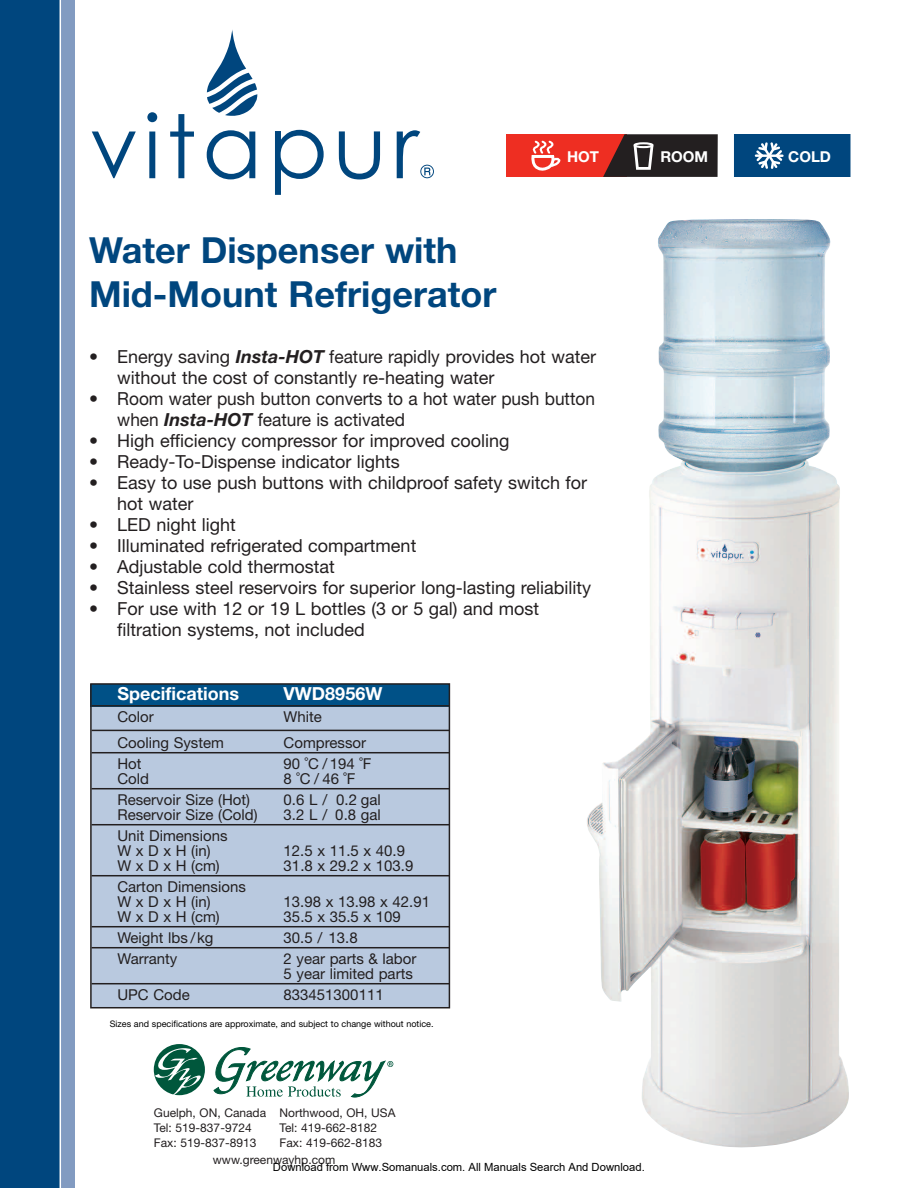
<style>
.page{position:relative;width:918px;height:1188px;background:#fff}
.page>*{position:absolute;margin:0;border:0;box-sizing:border-box;transform-origin:0 0}
.t1{font:700 36px/43.2px "Helvetica Neue";color:#00467e}
.t2{font:18px/21px "Helvetica Neue";color:#231f20}
.t3{font:700 18px "Helvetica Neue";color:#fff}
.t4{font:15px/15px "Helvetica Neue";color:#231f20}
.t5{font:700 15px "Helvetica Neue";color:#fff}
.t6{font:12px/15px "Helvetica Neue";color:#231f20}
.t7{font:11.25px "Arial";color:#000}
.t8{font:9px "Helvetica Neue";color:#000}
.s1{font-weight:700;font-style:italic}
</style>
<div class="page">
<div style="left:0;top:0;width:69px;height:1188px;background:#00467e"></div>
<div style="left:61px;top:0;width:14px;height:1188px;background:#829bc1"></div>
<hr style="left:60px;top:0;width:1px;height:1188px;background:#fff">
<svg style="left:92px;top:132px;width:44px;height:46px"></svg>
<svg style="left:147px;top:112px;width:10px;height:66px"></svg>
<svg style="left:170px;top:114px;width:24px;height:64px"></svg>
<svg style="left:207px;top:130px;width:48px;height:49px"></svg>
<svg style="left:275px;top:130px;width:49px;height:65px"></svg>
<svg style="left:339px;top:131px;width:41px;height:48px"></svg>
<svg style="left:397px;top:130px;width:37px;height:48px"></svg>
<svg style="left:207px;top:30px;width:50px;height:86px"></svg>
<svg style="left:214px;top:1047px;width:179px;height:50px"></svg>
<svg style="left:154px;top:1044px;width:51px;height:51px"></svg>
<img style="left:587px;top:219px;width:262px;height:929px">
<div style="left:91px;top:699px;width:358px;height:309px;background:#b9c9df"></div>
<div style="left:91px;top:684px;width:358px;height:23px;background:#005187"></div>
<hr style="left:92px;top:705px;width:358px;height:2px;background:#231f20">
<hr style="left:92px;top:730px;width:358px;height:1px;background:#231f20">
<hr style="left:92px;top:752px;width:358px;height:1px;background:#231f20">
<hr style="left:92px;top:788px;width:358px;height:1px;background:#231f20">
<hr style="left:92px;top:824px;width:358px;height:1px;background:#231f20">
<hr style="left:92px;top:875px;width:358px;height:1px;background:#231f20">
<hr style="left:92px;top:926px;width:358px;height:1px;background:#231f20">
<hr style="left:92px;top:947px;width:358px;height:1px;background:#231f20">
<hr style="left:92px;top:983px;width:358px;height:1px;background:#231f20">
<div style="left:90px;top:683px;width:360px;height:325px;border:2px solid #231f20"></div>
<div style="left:733px;top:133px;width:118px;height:45px;background:#00467e"></div>
<div style="left:732px;top:132px;width:120px;height:46px;border:2px solid #fff"></div>
<svg style="left:754px;top:142px;width:30px;height:27px"></svg>
<div style="left:507px;top:134px;width:120px;height:43px;background:#ee2e22"></div>
<svg style="left:531px;top:140px;width:30px;height:31px"></svg>
<svg style="left:603px;top:134px;width:115px;height:43px;background:#422d2c"></svg>
<p class="t5" style="left:567px;top:151px;width:33px">HOT</p>
<p class="t5" style="left:660px;top:151px;width:49px">ROOM</p>
<p class="t5" style="left:788px;top:151px;width:44px">COLD</p>
<h1 class="t1" style="left:89px;top:232px;width:409px">Water Dispenser with<br>Mid-Mount Refrigerator</h1>
<p class="t2" style="left:117px;top:348px;width:480px;text-indent:-28px">• Energy saving <span class="s1">Insta-HOT</span> feature rapidly provides hot water without the cost of constantly re-heating water</p>
<p class="t2" style="left:117px;top:390px;width:479px;text-indent:-28px">• Room water push button converts to a hot water push button when <span class="s1">Insta-HOT</span> feature is activated</p>
<p class="t2" style="left:89px;top:432px;width:422px">• High efficiency compressor for improved cooling</p>
<p class="t2" style="left:89px;top:453px;width:312px">• Ready-To-Dispense indicator lights</p>
<p class="t2" style="left:117px;top:474px;width:471px;text-indent:-28px">• Easy to use push buttons with childproof safety switch for hot water</p>
<p class="t2" style="left:89px;top:516px;width:148px">• LED night light</p>
<p class="t2" style="left:89px;top:537px;width:329px">• Illuminated refrigerated compartment</p>
<p class="t2" style="left:89px;top:558px;width:247px">• Adjustable cold thermostat</p>
<p class="t2" style="left:89px;top:579px;width:504px">• Stainless steel reservoirs for superior long-lasting reliability</p>
<p class="t2" style="left:117px;top:600px;width:423px;text-indent:-28px">• For use with 12 or 19 L bottles (3 or 5 gal) and most filtration systems, not included</p>
<p class="t3" style="left:117px;top:687px;width:123px">Specifications</p>
<p class="t3" style="left:284px;top:687px;width:100px">VWD8956W</p>
<p class="t4" style="left:117px;top:711px;width:38px">Color</p>
<p class="t4" style="left:284px;top:711px;width:40px">White</p>
<p class="t4" style="left:117px;top:736px;width:108px">Cooling System</p>
<p class="t4" style="left:284px;top:736px;width:84px">Compressor</p>
<p class="t4" style="left:117px;top:757px;width:26px">Hot</p>
<p class="t4" style="left:284px;top:757px;width:89px">90 ˚C / 194 ˚F</p>
<p class="t4" style="left:117px;top:772px;width:33px">Cold</p>
<p class="t4" style="left:284px;top:772px;width:73px">8 ˚C / 46 ˚F</p>
<p class="t4" style="left:117px;top:793px;width:134px">Reservoir Size (Hot)</p>
<p class="t4" style="left:284px;top:793px;width:99px">0.6 L / 0.2 gal</p>
<p class="t4" style="left:117px;top:808px;width:142px">Reservoir Size (Cold)</p>
<p class="t4" style="left:284px;top:808px;width:99px">3.2 L / 0.8 gal</p>
<p class="t4" style="left:117px;top:829px;width:112px">Unit Dimensions<br>W x D x H (in)</p>
<p class="t4" style="left:284px;top:844px;width:123px">12.5 x 11.5 x 40.9</p>
<p class="t4" style="left:117px;top:859px;width:104px">W x D x H (cm)</p>
<p class="t4" style="left:284px;top:859px;width:131px">31.8 x 29.2 x 103.9</p>
<p class="t4" style="left:117px;top:880px;width:130px">Carton Dimensions<br>W x D x H (in)</p>
<p class="t4" style="left:284px;top:895px;width:148px">13.98 x 13.98 x 42.91</p>
<p class="t4" style="left:117px;top:910px;width:104px">W x D x H (cm)</p>
<p class="t4" style="left:284px;top:910px;width:119px">35.5 x 35.5 x 109</p>
<p class="t4" style="left:117px;top:931px;width:97px">Weight lbs /kg</p>
<p class="t4" style="left:284px;top:931px;width:76px">30.5 / 13.8</p>
<p class="t4" style="left:117px;top:952px;width:61px">Warranty</p>
<p class="t4" style="left:284px;top:952px;width:134px">2 year parts &amp; labor<br>5 year limited parts</p>
<p class="t4" style="left:117px;top:988px;width:74px">UPC Code</p>
<p class="t4" style="left:284px;top:988px;width:102px">833451300111</p>
<p class="t8" style="left:110px;top:1021px;width:325px">Sizes and specifications are approximate, and subject to change without notice.</p>
<p class="t6" style="left:154px;top:1106px;width:114px">Guelph, ON, Canada<br>Tel: 519-837-9724<br>Fax: 519-837-8913</p>
<p class="t6" style="left:280px;top:1106px;width:117px">Northwood, OH, USA<br>Tel: 419-662-8182<br>Fax: 419-662-8183</p>
<p class="t6" style="left:213px;top:1153px;width:124px">www.greenwayhp.com</p>
<p class="t7" style="left:273px;top:1160px;width:373px">Download from Www.Somanuals.com. All Manuals Search And Download.</p>
</div>
